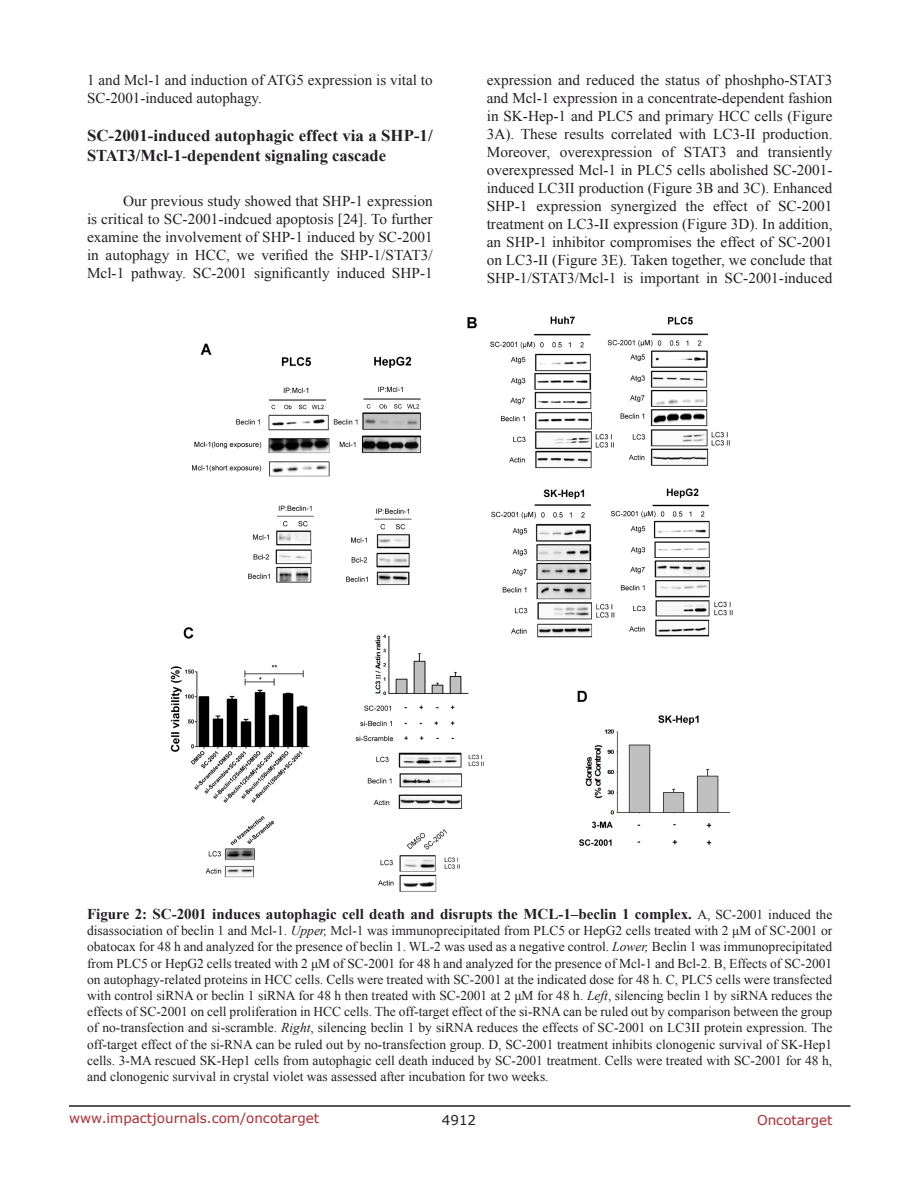
<style>
.page{position:relative;width:918px;height:1188px;background:#fff}
.page>*{position:absolute;margin:0;border:0;box-sizing:border-box;transform-origin:0 0}
.SubHeading{font:700 16.5px/19.8px "Times New Roman";color:#221f22}
.BodyText{font:15px/18px "Times New Roman";color:#221f22;text-align:justify}
.FigureText{font:700 15px "Times New Roman";color:#221f22}
.FigureText-2{font:13.5px/16.2px "Times New Roman";color:#221f22;text-align:justify}
.t1{font:13.5px "Verdana";color:#ac2b31}
.t2{font:13.5px "Verdana";color:#221f22}
.s1{color:#231f20}
.s2{font-weight:400;font-size:13.5px}
.s3{font-style:italic}
</style>
<div class="page">
<hr style="left:69px;top:1105px;width:781px;height:2px;background:#231f20">
<img style="left:170px;top:316px;width:563px;height:576px">
<p class="BodyText" style="left:87px;top:71px;width:347px">1 and Mcl-1 and induction of ATG5 expression is vital to<br>SC-2001-induced autophagy.</p>
<p class="SubHeading" style="left:87px;top:125px;width:347px">SC-2001-induced autophagic effect via a SHP-1/<br>STAT3/Mcl-1-dependent signaling cascade</p>
<p class="BodyText" style="left:87px;top:192px;width:347px;text-indent:36px">Our previous study showed that SHP-1 expression is critical to SC-2001-indcued apoptosis [24]. To further examine the involvement of SHP-1 induced by SC-2001 in autophagy in HCC, we verified the SHP-1/STAT3/ Mcl-1 pathway. SC-2001 significantly induced SHP-1</p>
<p class="BodyText" style="left:487px;top:71px;width:347px">expression and reduced the status of phoshpho-STAT3 and Mcl-1 expression in a concentrate-dependent fashion in SK-Hep-1 and PLC5 and primary HCC cells (Figure 3A). These results correlated with LC3-II production.<br>Moreover, overexpression of STAT3 and transiently overexpressed Mcl-1 in PLC5 cells abolished SC-2001- induced LC3II production (Figure 3B and 3C). Enhanced SHP-1 expression synergized the effect of SC-2001 treatment on LC3-II expression (Figure 3D). In addition, an SHP-1 inhibitor compromises the effect of SC-2001 on LC3-II (Figure 3E). Taken together, we conclude that SHP-1/STAT3/Mcl-1 is important in SC-2001-induced</p>
<p class="FigureText" style="left:87px;top:904px;width:747px">Figure 2: SC-2001 induces autophagic cell death and disrupts the MCL-1<span class="s1">–</span>beclin 1 complex. <span class="s2">A, SC-2001 induced the</span></p>
<p class="FigureText-2" style="left:87px;top:922px;width:747px">disassociation of beclin 1 and Mcl-1. <span class="s3">Upper,</span> Mcl-1 was immunoprecipitated from PLC5 or HepG2 cells treated with 2 μM of SC-2001 or obatocax for 48 h and analyzed for the presence of beclin 1. WL-2 was used as a negative control. <span class="s3">Lower,</span> Beclin 1 was immunoprecipitated from PLC5 or HepG2 cells treated with 2 μM of SC-2001 for 48 h and analyzed for the presence of Mcl-1 and Bcl-2. B, Effects of SC-2001 on autophagy-related proteins in HCC cells. Cells were treated with SC-2001 at the indicated dose for 48 h. C, PLC5 cells were transfected with control siRNA or beclin 1 siRNA for 48 h then treated with SC-2001 at 2 μM for 48 h. <span class="s3">Left</span>, silencing beclin 1 by siRNA reduces the effects of SC-2001 on cell proliferation in HCC cells. The off-target effect of the si-RNA can be ruled out by comparison between the group of no-transfection and si-scramble. <span class="s3">Right</span>, silencing beclin 1 by siRNA reduces the effects of SC-2001 on LC3II protein expression. The off-target effect of the si-RNA can be ruled out by no-transfection group. D, SC-2001 treatment inhibits clonogenic survival of SK-Hep1 cells. 3-MA rescued SK-Hep1 cells from autophagic cell death induced by SC-2001 treatment. Cells were treated with SC-2001 for 48 h, and clonogenic survival in crystal violet was assessed after incubation for two weeks.</p>
<p class="t1" style="left:69px;top:1109px;width:252px">www.impactjournals.com/oncotarget</p>
<p class="t2" style="left:442px;top:1111px;width:36px">4912</p>
<p class="t1" style="left:757px;top:1111px;width:77px">Oncotarget</p>
</div>
